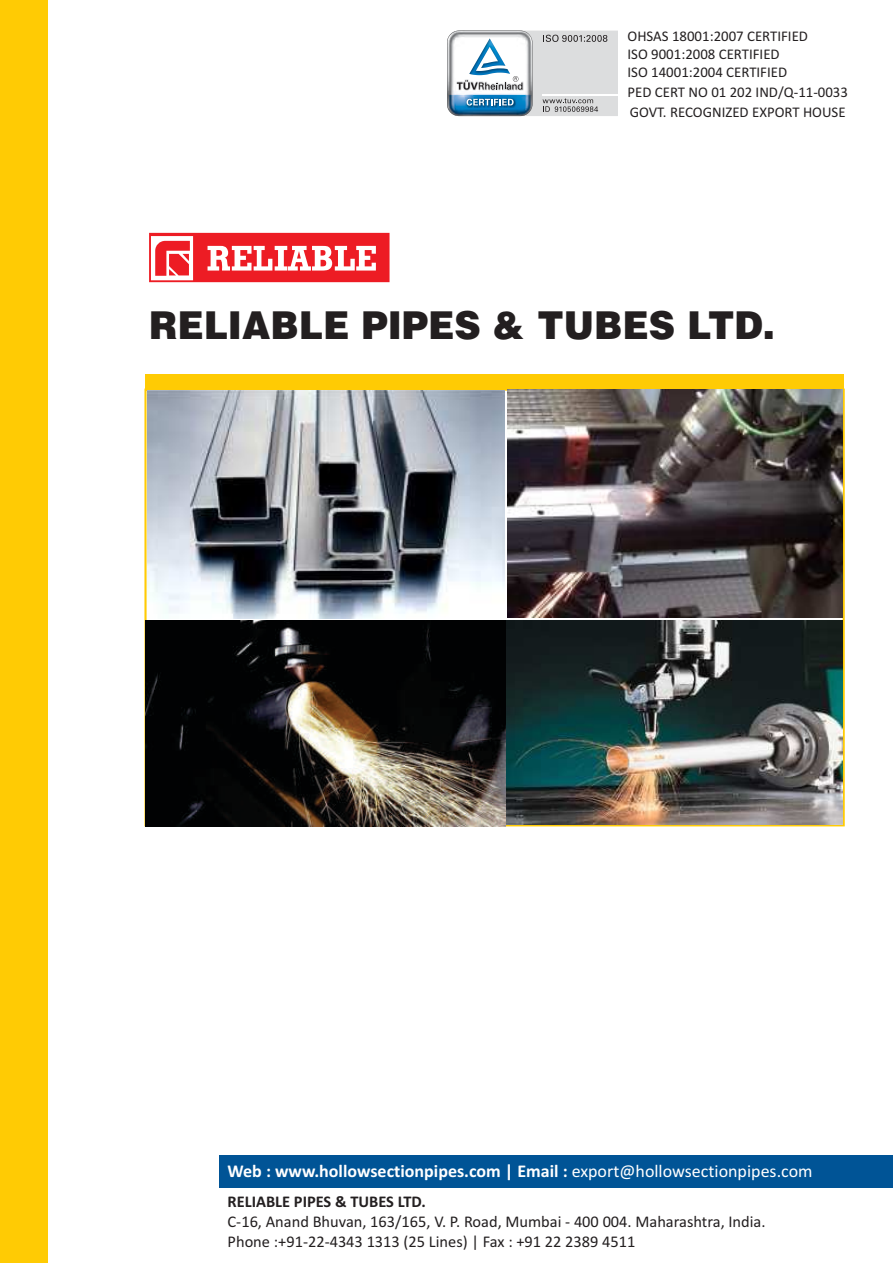
<style>
.page{position:relative;width:893px;height:1263px;background:#fff}
.page>*{position:absolute;margin:0;border:0;box-sizing:border-box;transform-origin:0 0}
.t1{font:900 38.4px "Helvetica";color:#231f20;scale:.95 1}
.t2{font:700 18px "Calibri";color:#fff}
.t3{font:16.35px/20px "Calibri";color:#231f20}
.t4{font:700 16.35px "Calibri";color:#231f20}
.t5{font:14.85px "Calibri";color:#231f20}
.s1{font-weight:400}
</style>
<div class="page">
<img style="left:146px;top:390px;width:360px;height:436px">
<div style="left:0;top:0;width:47px;height:1263px;background:#ffcb04"></div>
<svg style="left:149px;top:233px;width:241px;height:49px"></svg>
<div style="left:219px;top:1155px;width:674px;height:33px;background:#005496"></div>
<div style="left:146px;top:374px;width:698px;height:16px;background:#ffcb04"></div>
<svg style="left:447px;top:31px;width:171px;height:85px"></svg>
<img style="left:508px;top:390px;width:334px;height:228px">
<img style="left:507px;top:620px;width:335px;height:205px">
<p class="t5" style="left:627px;top:29px;width:182px">OHSAS 18001:2007 CERTIFIED</p>
<p class="t5" style="left:627px;top:66px;width:161px">ISO 14001:2004 CERTIFIED</p>
<p class="t5" style="left:627px;top:48px;width:154px">ISO 9001:2008 CERTIFIED</p>
<p class="t5" style="left:627px;top:86px;width:222px">PED CERT NO 01 202 IND/Q-11-0033</p>
<p class="t5" style="left:630px;top:106px;width:217px">GOVT. RECOGNIZED EXPORT HOUSE</p>
<h1 class="t1" style="left:149px;top:311px;width:660px">RELIABLE PIPES &amp; TUBES LTD.</h1>
<p class="t2" style="left:228px;top:1163px;width:586px">Web : www.hollowsectionpipes.com | Email : <span class="s1">export@hollowsectionpipes.com</span></p>
<p class="t4" style="left:228px;top:1195px;width:200px">RELIABLE PIPES &amp; TUBES LTD.</p>
<p class="t3" style="left:228px;top:1213px;width:540px">C-16, Anand Bhuvan, 163/165, V. P. Road, Mumbai - 400 004. Maharashtra, India.<br>Phone :+91-22-4343 1313 (25 Lines) | Fax : +91 22 2389 4511</p>
</div>
